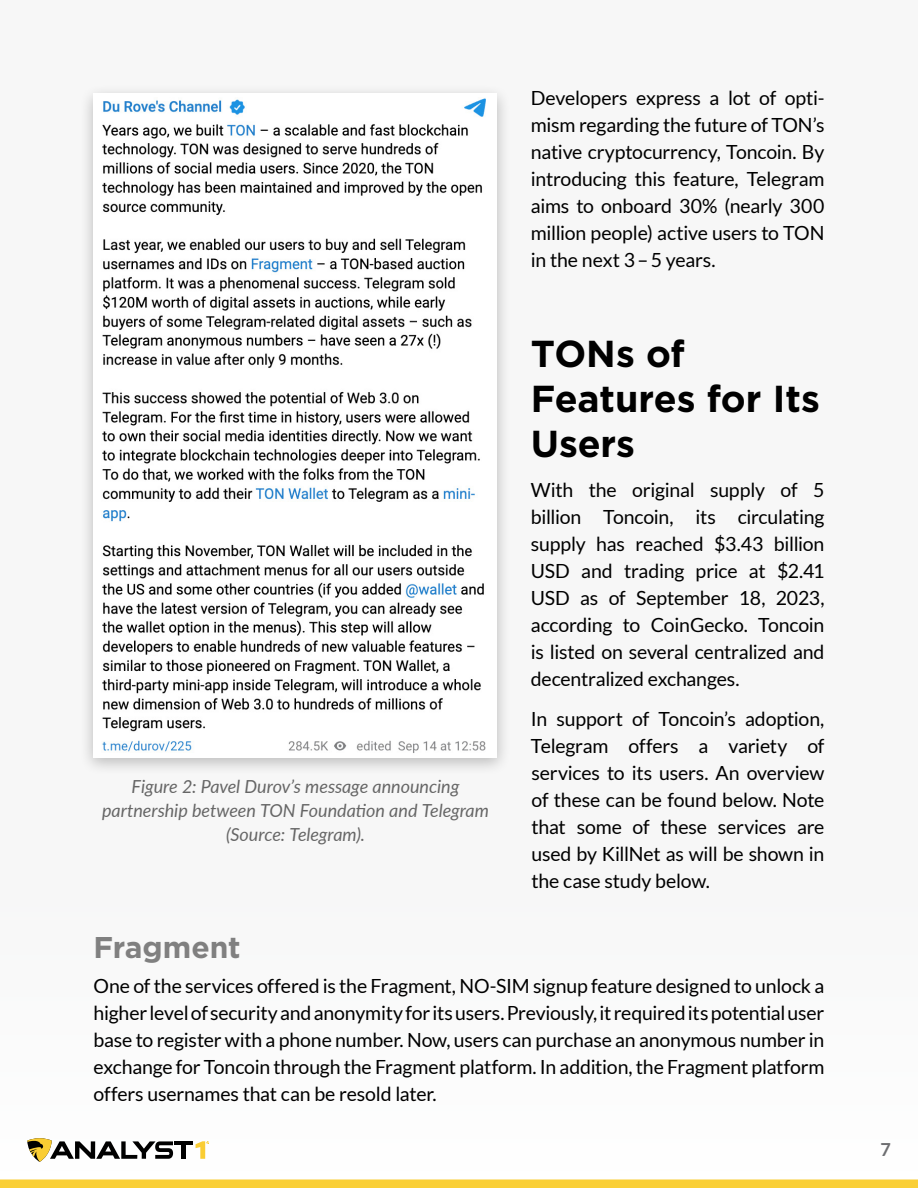
<style>
.page{position:relative;width:918px;height:1188px;background:#f7f7f7}
.page>*{position:absolute;margin:0;border:0;box-sizing:border-box;transform-origin:0 0}
.t1{font:700 37.5px/45px "Gotham";color:#000}
.t2{font:700 30px "Gotham";color:#808080}
.t3{font:19.5px/27px "Lato";letter-spacing:-.01em;color:#000;text-align:justify}
.t4{font:italic 18px/24px "Lato";letter-spacing:-.005em;color:#666;text-align:center}
.t5{font:700 18px "Lato";color:#6d6e71}
</style>
<div class="page">
<svg style="left:27px;top:1138px;width:146px;height:24px"></svg>
<hr style="left:174px;top:1141px;width:19px;height:4px;background:#000">
<div style="left:181px;top:1141px;width:5px;height:18px;background:#000"></div>
<svg style="left:196px;top:1141px;width:13px;height:18px"></svg>
<div style="left:0;top:1179px;width:918px;height:9px;background:#facf36"></div>
<div style="left:80px;top:84px;width:431px;height:692px;background:#000;opacity:.25"></div>
<img style="left:94px;top:94px;width:403px;height:664px">
<p class="t4" style="left:102px;top:773px;width:388px">Figure 2: Pavel Durov’s message announcing partnership between TON Foundation and Telegram (Source: Telegram).</p>
<p class="t3" style="left:531px;top:84px;width:295px">Developers express a lot of opti&shy;mism regarding the future of TON’s native cryptocurrency, Toncoin. By introducing this feature, Telegram aims to onboard 30% (nearly 300 million people) active users to TON in the next 3–5 years.</p>
<h1 class="t1" style="left:531px;top:331px;width:291px">TONs of<br>Features for Its<br>Users</h1>
<p class="t3" style="left:531px;top:476px;width:295px">With the original supply of 5 billion Toncoin, its circulating supply has reached $3.43 billion USD and trading price at $2.41<br>USD as of September 18, 2023, according to CoinGecko. Toncoin is listed on several centralized and decentralized exchanges.</p>
<p class="t3" style="left:531px;top:705px;width:295px">In support of Toncoin’s adoption, Telegram offers a variety of services to its users. An overview of these can be found below. Note that some of these services are used by KillNet as will be shown in the case study below.</p>
<h2 class="t2" style="left:94px;top:927px;width:149px">Fragment</h2>
<p class="t3" style="left:94px;top:973px;width:732px">One of the services offered is the Fragment, NO-SIM signup feature designed to unlock a higher level of security and anonymity for its users. Previously, it required its potential user base to register with a phone number. Now, users can purchase an anonymous number in exchange for Toncoin through the Fragment platform. In addition, the Fragment platform offers usernames that can be resold later.</p>
<p class="t5" style="left:880px;top:1136px;width:12px">7</p>
</div>
